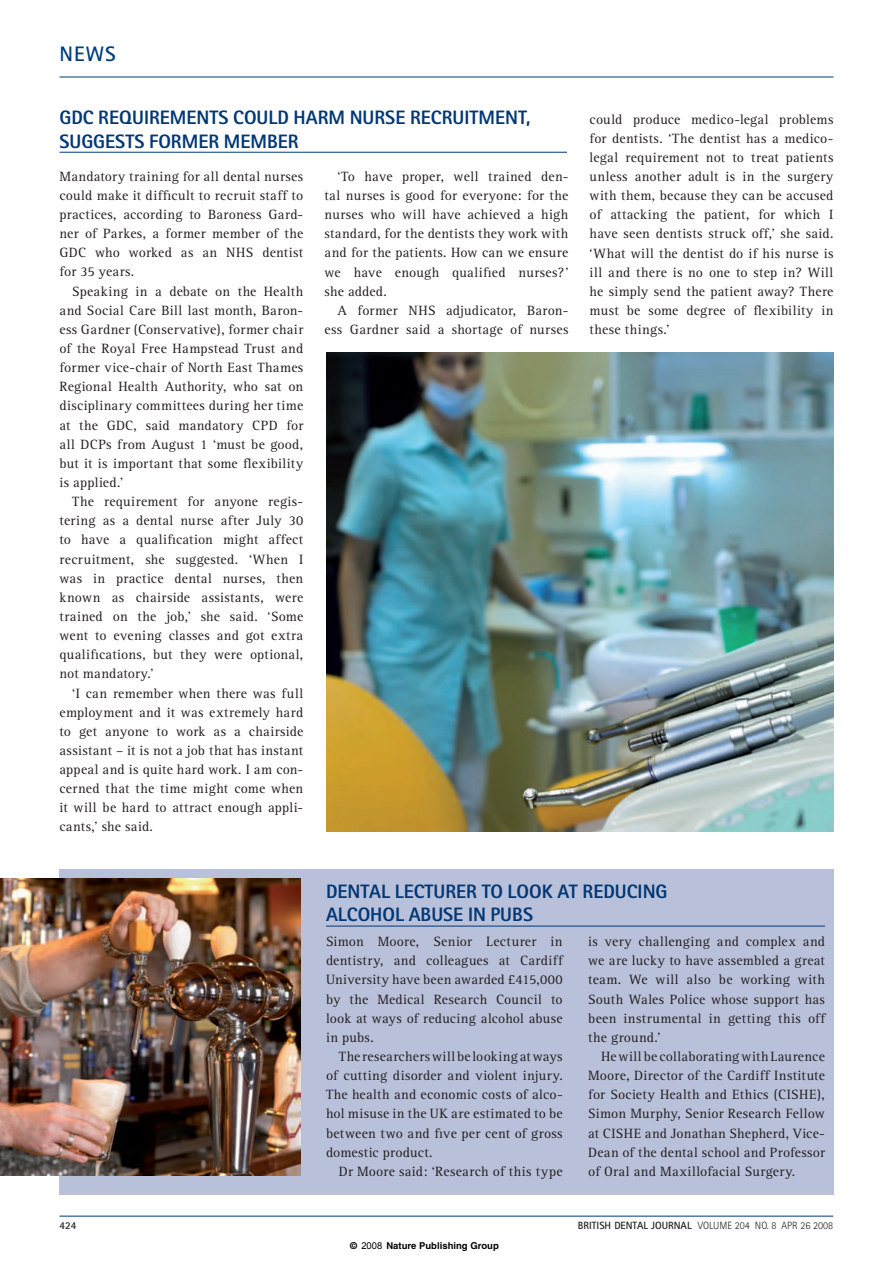
<style>
.page{position:relative;width:893px;height:1263px;background:#fff}
.page>*{position:absolute;margin:0;border:0;box-sizing:border-box;transform-origin:0 0}
.t1{font:700 21px "Rotis Sans Serif";color:#013d7d}
.t2{font:800 19.5px/23.9px "Rotis Sans Serif";color:#013775}
.t3{font:13.95px/19.2px "Rotis Serif";letter-spacing:.02em;color:#231f20;text-align:justify}
.t4{font:13.95px "Rotis Serif";color:#231f20}
.t5{font:300 10.5px "Rotis Sans Serif";color:#231f20}
.t6{font:700 10.5px "Rotis Sans Serif";color:#231f20}
.t7{font:700 9.45px "Helvetica";color:#000}
.s1{font-weight:700}
.s2{font-family:"Arial";font-weight:400}
</style>
<div class="page">
<div style="left:59px;top:870px;width:774px;height:325px;background:#b9c0d9"></div>
<hr style="left:59px;top:152px;width:508px;height:1px;background:#013775">
<hr style="left:59px;top:77px;width:774px;height:1px;background:#013775">
<hr style="left:59px;top:1216px;width:774px;height:1px;background:#013775">
<hr style="left:326px;top:926px;width:499px;height:1px;background:#013775">
<img style="left:0;top:878px;width:300px;height:298px">
<img style="left:326px;top:353px;width:507px;height:478px">
<p class="t1" style="left:59px;top:47px;width:58px">NEWS</p>
<p class="t2" style="left:59px;top:107px;width:473px">GDC REQUIREMENTS COULD HARM NURSE RECRUITMENT,</p>
<p class="t3" style="left:590px;top:111px;width:245px">could produce medico-legal problems</p>
<p class="t2" style="left:59px;top:131px;width:241px">SUGGESTS FORMER MEMBER</p>
<p class="t3" style="left:590px;top:130px;width:245px">for dentists. ‘The dentist has a medico-</p>
<p class="t3" style="left:59px;top:168px;width:245px">Mandatory training for all dental nurses</p>
<p class="t3" style="left:59px;top:187px;width:245px">could make it difficult to recruit staff to</p>
<p class="t3" style="left:59px;top:206px;width:245px">practices, according to Baroness Gard-</p>
<p class="t3" style="left:59px;top:225px;width:245px">ner of Parkes, a former member of the</p>
<p class="t3" style="left:59px;top:244px;width:245px">GDC who worked as an NHS dentist</p>
<p class="t3" style="left:59px;top:264px;width:76px">for 35 years.</p>
<p class="t3" style="left:72px;top:283px;width:233px">Speaking in a debate on the Health</p>
<p class="t3" style="left:59px;top:302px;width:245px">and Social Care Bill last month, Baron-</p>
<p class="t3" style="left:59px;top:321px;width:245px">ess Gardner (Conservative), former chair</p>
<p class="t3" style="left:59px;top:340px;width:245px">of the Royal Free Hampstead Trust and</p>
<p class="t3" style="left:59px;top:359px;width:245px">former vice-chair of North East Thames</p>
<p class="t3" style="left:59px;top:378px;width:245px">Regional Health Authority, who sat on</p>
<p class="t3" style="left:59px;top:397px;width:245px">disciplinary committees during her time</p>
<p class="t3" style="left:59px;top:417px;width:245px">at the GDC, said mandatory CPD for</p>
<p class="t3" style="left:59px;top:436px;width:245px">all DCPs from August 1 ‘must be good,</p>
<p class="t3" style="left:59px;top:455px;width:245px">but it is important that some flexibility</p>
<p class="t3" style="left:59px;top:474px;width:65px">is applied.’</p>
<p class="t3" style="left:72px;top:493px;width:232px">The requirement for anyone regis-</p>
<p class="t3" style="left:59px;top:512px;width:245px">tering as a dental nurse after July 30</p>
<p class="t3" style="left:59px;top:531px;width:245px">to have a qualification might affect</p>
<p class="t3" style="left:59px;top:551px;width:245px">recruitment, she suggested. ‘When I</p>
<p class="t3" style="left:59px;top:570px;width:245px">was in practice dental nurses, then</p>
<p class="t3" style="left:59px;top:589px;width:245px">known as chairside assistants, were</p>
<p class="t3" style="left:59px;top:608px;width:245px">trained on the job,’ she said. ‘Some</p>
<p class="t3" style="left:59px;top:627px;width:245px">went to evening classes and got extra</p>
<p class="t3" style="left:59px;top:646px;width:245px">qualifications, but they were optional,</p>
<p class="t4" style="left:59px;top:669px;width:96px">not mandatory.’</p>
<p class="t3" style="left:72px;top:685px;width:232px">‘I can remember when there was full</p>
<p class="t3" style="left:59px;top:704px;width:245px">employment and it was extremely hard</p>
<p class="t3" style="left:59px;top:723px;width:245px">to get anyone to work as a chairside</p>
<p class="t3" style="left:59px;top:742px;width:245px">assistant – it is not a job that has instant</p>
<p class="t3" style="left:59px;top:761px;width:245px">appeal and is quite hard work. I am con-</p>
<p class="t3" style="left:59px;top:780px;width:245px">cerned that the time might come when</p>
<p class="t3" style="left:59px;top:799px;width:245px">it will be hard to attract enough appli-</p>
<p class="t3" style="left:59px;top:818px;width:95px">cants,’ she said.</p>
<p class="t3" style="left:590px;top:149px;width:245px">legal requirement not to treat patients unless another adult is in the surgery with them, because they can be accused of attacking the patient, for which I have seen dentists struck off,’ she said. ‘What will the dentist do if his nurse is ill and there is no one to step in? Will he simply send the patient away? There must be some degree of flexibility in these things.’</p>
<p class="t3" style="left:337px;top:168px;width:233px">‘To have proper, well trained den-</p>
<p class="t3" style="left:325px;top:187px;width:245px">tal nurses is good for everyone: for the</p>
<p class="t3" style="left:325px;top:206px;width:245px">nurses who will have achieved a high</p>
<p class="t3" style="left:325px;top:225px;width:245px">standard, for the dentists they work with</p>
<p class="t3" style="left:325px;top:244px;width:245px">and for the patients. How can we ensure</p>
<p class="t3" style="left:325px;top:264px;width:245px">we have enough qualified nurses?’</p>
<p class="t3" style="left:325px;top:283px;width:64px">she added.</p>
<p class="t3" style="left:337px;top:302px;width:233px">A former NHS adjudicator, Baron-</p>
<p class="t3" style="left:325px;top:321px;width:245px">ess Gardner said a shortage of nurses</p>
<p class="t2" style="left:326px;top:881px;width:343px">DENTAL LECTURER TO LOOK AT REDUCING<br>ALCOHOL ABUSE IN PUBS</p>
<p class="t3" style="left:326px;top:933px;width:238px">Simon Moore, Senior Lecturer in</p>
<p class="t3" style="left:326px;top:952px;width:238px">dentistry, and colleagues at Cardiff</p>
<p class="t3" style="left:326px;top:971px;width:238px">University have been awarded £415,000</p>
<p class="t3" style="left:326px;top:991px;width:238px">by the Medical Research Council to</p>
<p class="t3" style="left:326px;top:1010px;width:238px">look at ways of reducing alcohol abuse</p>
<p class="t3" style="left:326px;top:1029px;width:49px">in pubs.</p>
<p class="t3" style="left:339px;top:1048px;width:225px">The researchers will be looking at ways</p>
<p class="t3" style="left:326px;top:1067px;width:238px">of cutting disorder and violent injury.</p>
<p class="t3" style="left:326px;top:1086px;width:238px">The health and economic costs of alco-</p>
<p class="t3" style="left:326px;top:1105px;width:238px">hol misuse in the UK are estimated to be</p>
<p class="t3" style="left:326px;top:1125px;width:238px">between two and five per cent of gross</p>
<p class="t3" style="left:326px;top:1144px;width:108px">domestic product.</p>
<p class="t3" style="left:339px;top:1163px;width:225px">Dr Moore said: ‘Research of this type</p>
<p class="t3" style="left:588px;top:933px;width:238px">is very challenging and complex and</p>
<p class="t3" style="left:588px;top:952px;width:238px">we are lucky to have assembled a great</p>
<p class="t3" style="left:588px;top:971px;width:238px">team. We will also be working with</p>
<p class="t3" style="left:588px;top:991px;width:238px">South Wales Police whose support has</p>
<p class="t3" style="left:588px;top:1010px;width:238px">been instrumental in getting this off</p>
<p class="t3" style="left:588px;top:1029px;width:74px">the ground.’</p>
<p class="t3" style="left:601px;top:1048px;width:225px">He will be collaborating with Laurence</p>
<p class="t3" style="left:588px;top:1067px;width:238px">Moore, Director of the Cardiff Institute</p>
<p class="t3" style="left:588px;top:1086px;width:238px">for Society Health and Ethics (CISHE),</p>
<p class="t3" style="left:588px;top:1105px;width:238px">Simon Murphy, Senior Research Fellow</p>
<p class="t3" style="left:588px;top:1125px;width:238px">at CISHE and Jonathan Shepherd, Vice-</p>
<p class="t3" style="left:588px;top:1144px;width:238px">Dean of the dental school and Professor</p>
<p class="t3" style="left:588px;top:1163px;width:208px">of Oral and Maxillofacial Surgery.</p>
<p class="t6" style="left:59px;top:1222px;width:18px">424</p>
<p class="t5" style="left:578px;top:1222px;width:257px"><span class="s1">BRITISH DENTAL JOURNAL</span> VOLUME 204 NO. 8 APR 26 2008</p>
<p class="t7" style="left:350px;top:1240px;width:150px">© <span class="s2">2008</span> Nature Publishing Group</p>
</div>
